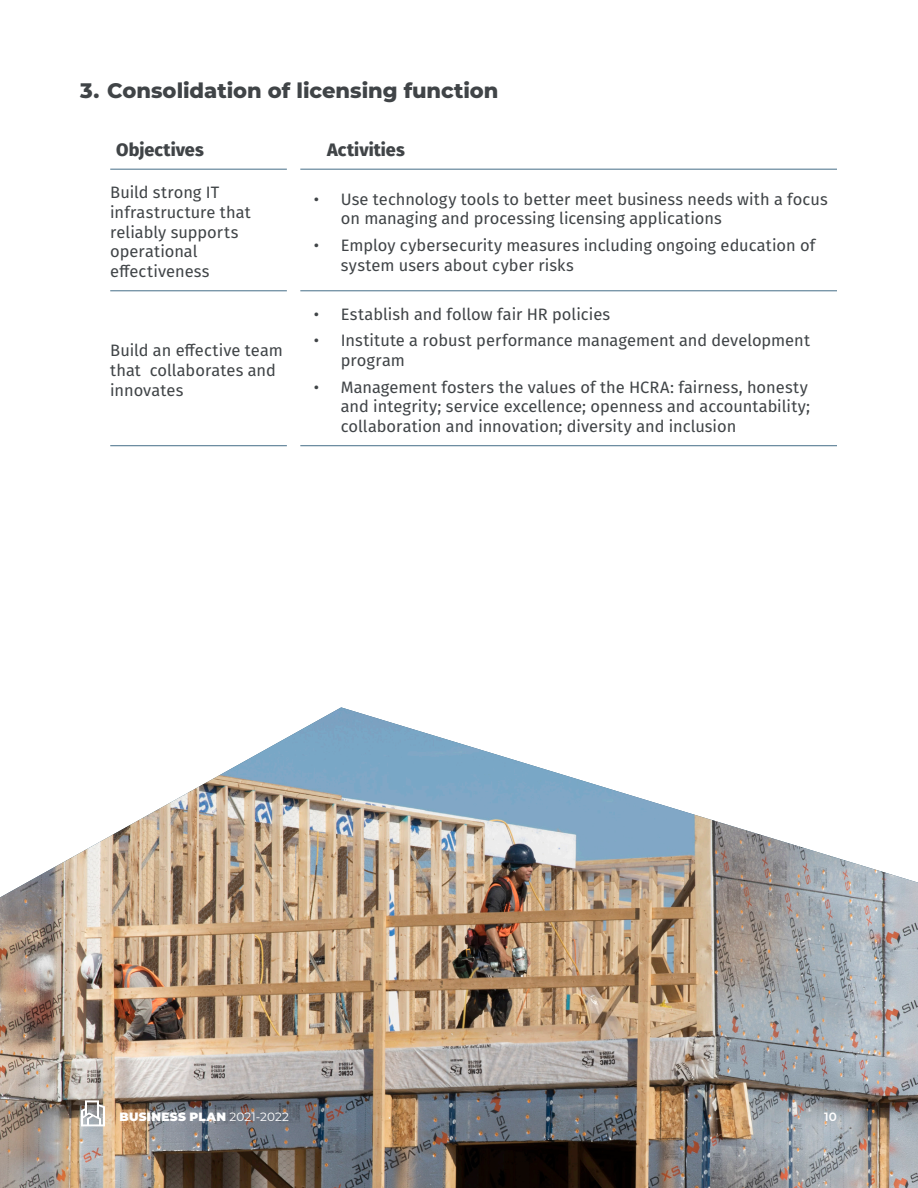
<style>
.page{position:relative;width:918px;height:1188px;background:#fff}
.page>*{position:absolute;margin:0;border:0;box-sizing:border-box;transform-origin:0 0}
.t1{font:800 21px "Montserrat";color:#404447}
.Heading_3{font:800 18px "Fira Sans";letter-spacing:.005em;color:#404447}
.Body{font:16.5px/19.8px "Fira Sans";color:#404447}
.t2{font:900 12px "Montserrat";letter-spacing:.025em;color:#fff}
.t3{font:600 12px "Montserrat";color:#fff}
.s1{font-weight:400}
</style>
<div class="page">
<hr style="left:110px;top:169px;width:177px;height:1px;background:#456e87">
<hr style="left:300px;top:169px;width:537px;height:1px;background:#456e87">
<hr style="left:110px;top:290px;width:177px;height:1px;background:#456e87">
<hr style="left:300px;top:290px;width:537px;height:1px;background:#456e87">
<hr style="left:110px;top:445px;width:177px;height:1px;background:#456e87">
<hr style="left:300px;top:445px;width:537px;height:1px;background:#456e87">
<img style="left:0;top:707px;width:918px;height:481px">
<svg style="left:81px;top:1100px;width:24px;height:26px"></svg>
<p class="t1" style="left:80px;top:75px;width:420px">3. Consolidation of licensing function</p>
<p class="Heading_3" style="left:116px;top:134px;width:89px">Objectives</p>
<p class="Heading_3" style="left:327px;top:134px;width:79px">Activities</p>
<p class="Body" style="left:110px;top:182px;width:142px">Build strong IT infrastructure that reliably supports operational effectiveness</p>
<p class="Body" style="left:341px;top:189px;width:488px;text-indent:-27px">• Use technology tools to better meet business needs with a focus on managing and processing licensing applications</p>
<p class="Body" style="left:341px;top:235px;width:476px;text-indent:-27px">• Employ cybersecurity measures including ongoing education of system users about cyber risks</p>
<p class="Body" style="left:110px;top:340px;width:174px">Build an effective team that collaborates and innovates</p>
<p class="Body" style="left:314px;top:304px;width:298px">• Establish and follow fair HR policies</p>
<p class="Body" style="left:341px;top:330px;width:471px;text-indent:-27px">• Institute a robust performance management and development program</p>
<p class="Body" style="left:341px;top:377px;width:471px;text-indent:-27px">• Management fosters the values of the HCRA: fairness, honesty and integrity; service excellence; openness and accountability; collaboration and innovation; diversity and inclusion</p>
<p class="t2" style="left:120px;top:1108px;width:171px">BUSINESS PLAN <span class="s1">2021-2022</span></p>
<p class="t3" style="left:824px;top:1108px;width:14px">10</p>
</div>
